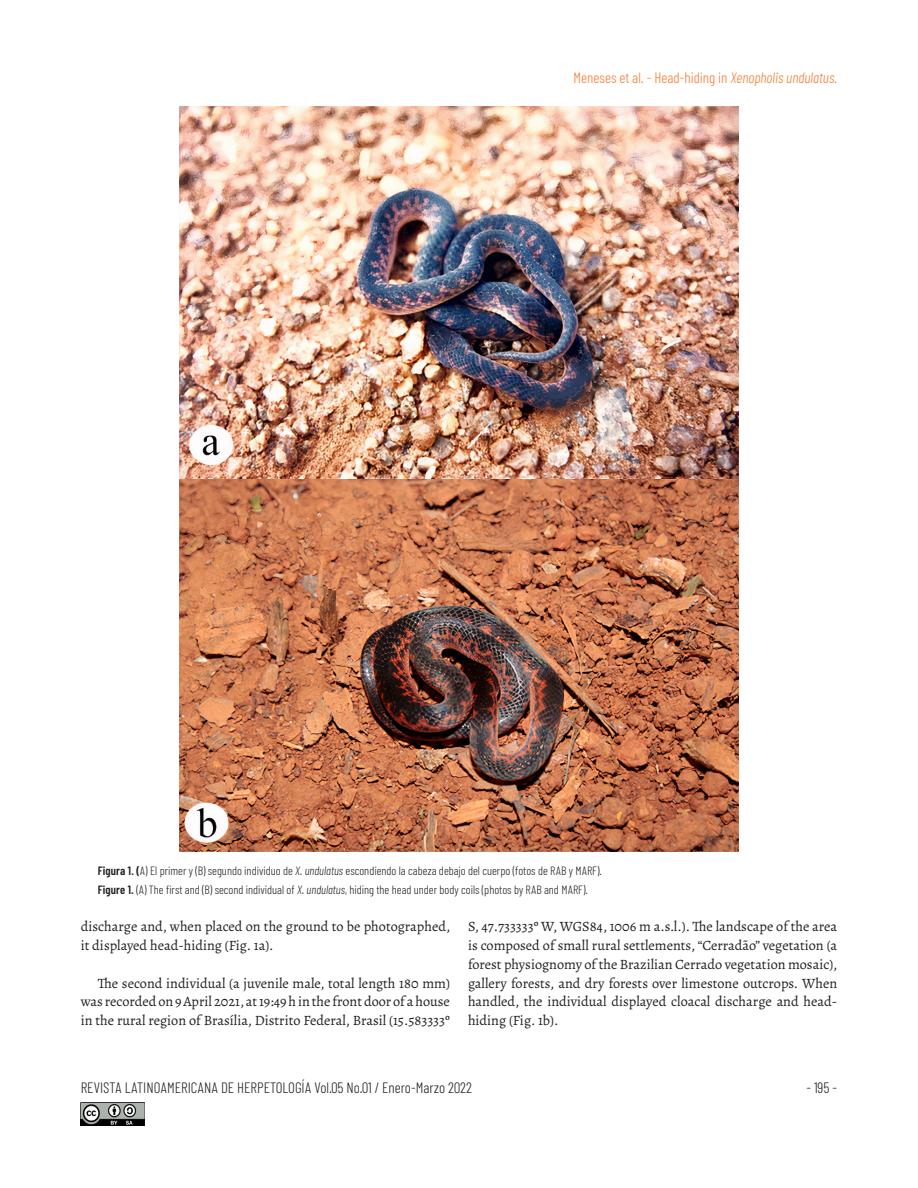
<style>
.page{position:relative;width:918px;height:1188px;background:#fff}
.page>*{position:absolute;margin:0;border:0;box-sizing:border-box;transform-origin:0 0}
.t1{font:300 15px "Barlow Condensed";color:#231f20}
.t2{font:300 15px "Barlow Condensed";color:#f47b31}
._02-txt_Artículo_1{font:14.25px/18.8px "Alegreya";color:#231f20;text-align:justify}
._02-txt_pie_de_Foto{font:300 12px "Barlow Condensed";color:#231f20}
.s1{font-style:italic}
.s2{font-weight:600}
</style>
<div class="page">
<img style="left:81px;top:1103px;width:64px;height:22px">
<img style="left:180px;top:107px;width:558px;height:744px">
<p class="t2" style="left:574px;top:68px;width:265px">Meneses et al. - Head-hiding in <span class="s1">Xenopholis undulatus</span>.</p>
<p class="_02-txt_pie_de_Foto" style="left:98px;top:863px;width:505px"><span class="s2">Figura 1. (</span>A) El primer y (B) segundo individuo de <span class="s1">X. undulatus</span> escondiendo la cabeza debajo del cuerpo (fotos de RAB y MARF).</p>
<p class="_02-txt_pie_de_Foto" style="left:98px;top:882px;width:491px"><span class="s2">Figure 1.</span> (A) The first and (B) second individual of <span class="s1">X. undulatus</span>, hiding the head under body coils (photos by RAB and MARF).</p>
<p class="_02-txt_Artículo_1" style="left:81px;top:917px;width:371px">discharge and, when placed on the ground to be photographed, it displayed head-hiding (Fig. 1a).</p>
<p class="_02-txt_Artículo_1" style="left:81px;top:973px;width:371px;text-indent:17px">The second individual (a juvenile male, total length 180 mm) was recorded on 9 April 2021, at 19:49 h in the front door of a house in the rural region of Brasília, Distrito Federal, Brasil (15.583333º</p>
<p class="_02-txt_Artículo_1" style="left:468px;top:917px;width:371px">S, 47.733333º W, WGS84, 1006 m a.s.l.). The landscape of the area is composed of small rural settlements, “Cerradão” vegetation (a forest physiognomy of the Brazilian Cerrado vegetation mosaic), gallery forests, and dry forests over limestone outcrops. When handled, the individual displayed cloacal discharge and head&shy;hiding (Fig. 1b).</p>
<p class="t1" style="left:81px;top:1079px;width:393px">REVISTA LATINOAMERICANA DE HERPETOLOGÍA Vol.05 No.01 / Enero-Marzo 2022</p>
<p class="t1" style="left:806px;top:1079px;width:32px">- 195 -</p>
</div>
